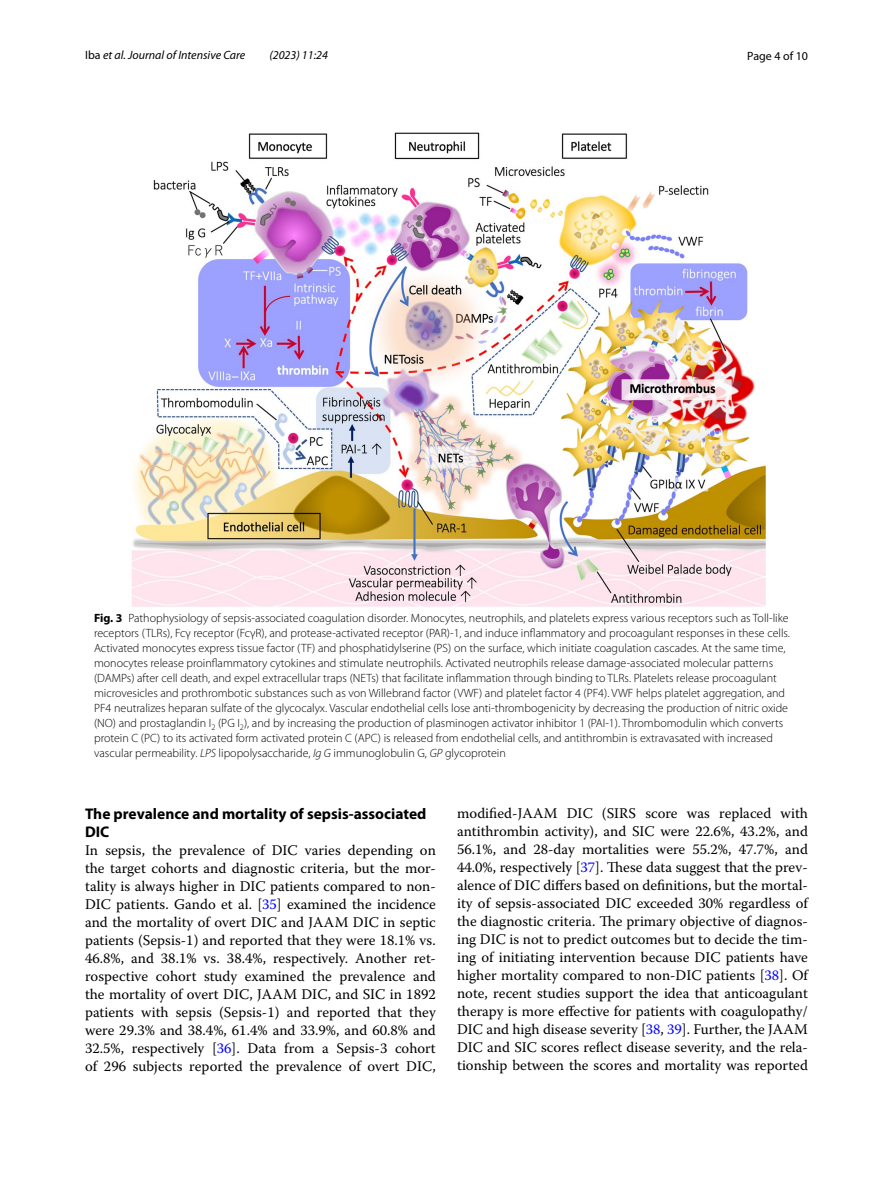
<style>
.page{position:relative;width:893px;height:1187px;background:#fff}
.page>*{position:absolute;margin:0;border:0;box-sizing:border-box;transform-origin:0 0}
.t1{font:700 15.45px/18px "Myriad Pro";color:#000}
.t2{font:14.7px/18px "Warnock Pro";color:#000;text-align:justify}
.t3{font:300 12px/15px "Myriad Pro";color:#000}
.t4{font:italic 12px "Myriad Pro";color:#000}
.t5{font:12px "Myriad Pro";color:#000}
.s1{font-style:normal}
.s2{font-weight:700}
.s3{font-style:italic}
.s4{color:#00f}
</style>
<div class="page">
<img style="left:132px;top:133px;width:633px;height:474px">
<p class="t4" style="left:85px;top:48px;width:162px"><span class="s1">Iba</span> et al. Journal of Intensive Care</p>
<p class="t4" style="left:269px;top:48px;width:60px">(2023) 11:24</p>
<p class="t5" style="left:747px;top:48px;width:62px">Page 4 of 10</p>
<p class="t3" style="left:94px;top:610px;width:697px"><span class="s2">Fig. 3</span> Pathophysiology of sepsis-associated coagulation disorder. Monocytes, neutrophils, and platelets express various receptors such as Toll-like receptors (TLRs), Fcγ receptor (FcγR), and protease-activated receptor (PAR)-1, and induce inflammatory and procoagulant responses in these cells.<br>Activated monocytes express tissue factor (TF) and phosphatidylserine (PS) on the surface, which initiate coagulation cascades. At the same time, monocytes release proinflammatory cytokines and stimulate neutrophils. Activated neutrophils release damage-associated molecular patterns (DAMPs) after cell death, and expel extracellular traps (NETs) that facilitate inflammation through binding to TLRs. Platelets release procoagulant microvesicles and prothrombotic substances such as von Willebrand factor (VWF) and platelet factor 4 (PF4). VWF helps platelet aggregation, and PF4 neutralizes heparan sulfate of the glycocalyx. Vascular endothelial cells lose anti-thrombogenicity by decreasing the production of nitric oxide (NO) and prostaglandin I<sub>2</sub> (PG I<sub>2</sub>), and by increasing the production of plasminogen activator inhibitor 1 (PAI-1). Thrombomodulin which converts protein C (PC) to its activated form activated protein C (APC) is released from endothelial cells, and antithrombin is extravasated with increased vascular permeability. <span class="s3">LPS</span> lipopolysaccharide, <span class="s3">Ig G</span> immunoglobulin G, <span class="s3">GP</span> glycoprotein</p>
<p class="t1" style="left:85px;top:803px;width:343px">The prevalence and mortality of sepsis‑associated<br>DIC</p>
<p class="t2" style="left:85px;top:840px;width:352px">In sepsis, the prevalence of DIC varies depending on the target cohorts and diagnostic criteria, but the mor&shy;tality is always higher in DIC patients compared to non-DIC patients. Gando et al. [<span class="s4">35</span>] examined the incidence and the mortality of overt DIC and JAAM DIC in septic patients (Sepsis-1) and reported that they were 18.1% vs.<br>46.8%, and 38.1% vs. 38.4%, respectively. Another ret&shy;rospective cohort study examined the prevalence and the mortality of overt DIC, JAAM DIC, and SIC in 1892 patients with sepsis (Sepsis-1) and reported that they were 29.3% and 38.4%, 61.4% and 33.9%, and 60.8% and 32.5%, respectively [<span class="s4">36</span>]. Data from a Sepsis-3 cohort of 296 subjects reported the prevalence of overt DIC,</p>
<p class="t2" style="left:457px;top:803px;width:352px">modified-JAAM DIC (SIRS score was replaced with antithrombin activity), and SIC were 22.6%, 43.2%, and 56.1%, and 28-day mortalities were 55.2%, 47.7%, and 44.0%, respectively [<span class="s4">37</span>]. These data suggest that the prev&shy;alence of DIC differs based on definitions, but the mortal&shy;ity of sepsis-associated DIC exceeded 30% regardless of the diagnostic criteria. The primary objective of diagnos&shy;ing DIC is not to predict outcomes but to decide the tim&shy;ing of initiating intervention because DIC patients have higher mortality compared to non-DIC patients [<span class="s4">38</span>]. Of note, recent studies support the idea that anticoagulant therapy is more effective for patients with coagulopathy/ DIC and high disease severity [<span class="s4">38</span>, <span class="s4">39</span>]. Further, the JAAM DIC and SIC scores reflect disease severity, and the rela&shy;tionship between the scores and mortality was reported</p>
</div>
